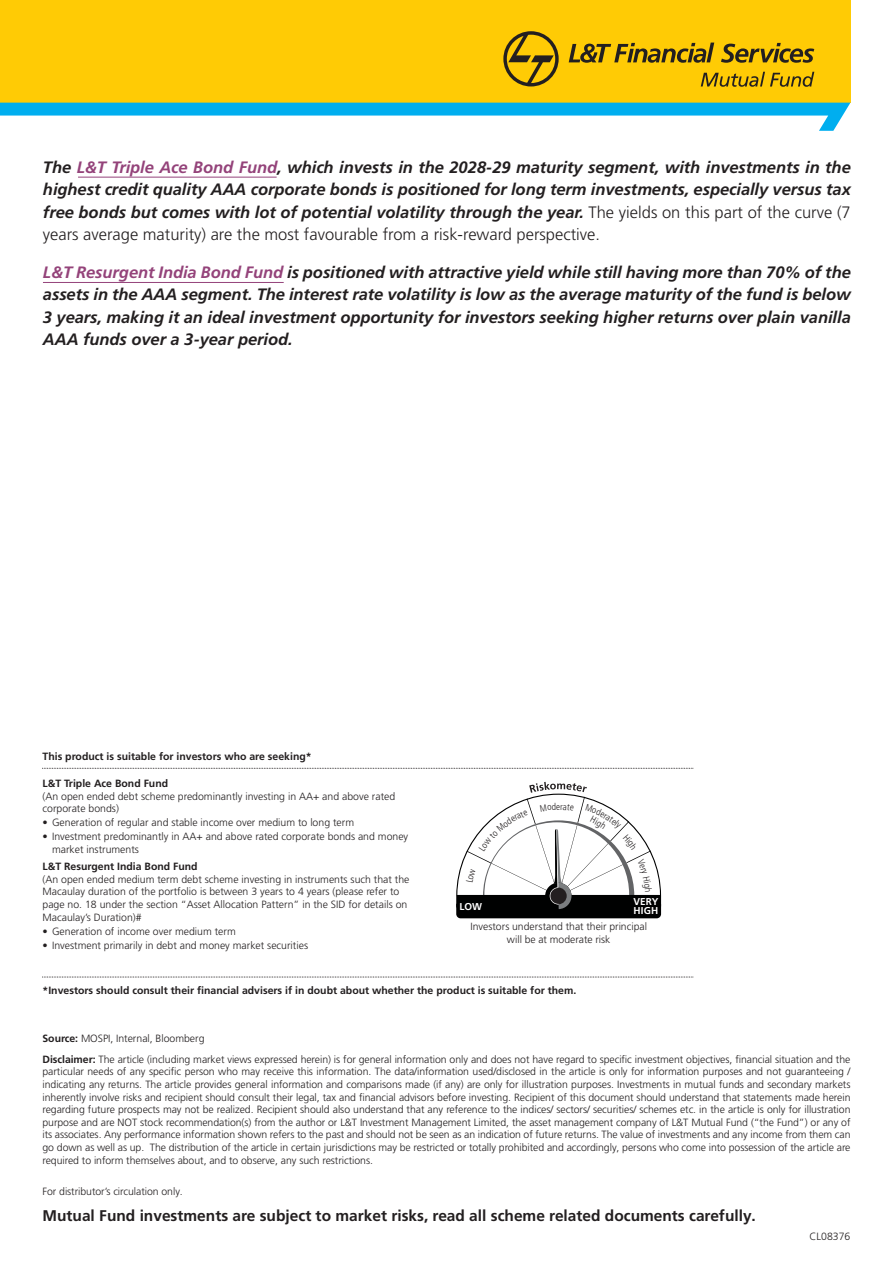
<style>
.page{position:relative;width:893px;height:1263px;background:#fff}
.page>*{position:absolute;margin:0;border:0;box-sizing:border-box;transform-origin:0 0}
.t1{font:italic 700 16.5px/22.5px "Frutiger LT Pro";letter-spacing:-.005em;color:#231f20;text-align:justify}
.t2{font:700 15.45px "Frutiger LT Pro";color:#231f20}
.t3{font:300 10.5px/12.6px "Frutiger LT Pro";color:#231f20}
.t4{font:700 10.5px "Frutiger LT Pro";color:#231f20}
.t5{font:300 10.35px/12.5px "Frutiger LT Pro";color:#231f20;text-align:center}
.t6{font:700 9.9px/9px "Frutiger LT Pro";letter-spacing:.015em;color:#fff}
.s1{color:#94437a}
.s2{font-weight:300;font-style:normal}
.s3{font-weight:700}
</style>
<div class="page">
<svg style="left:43px;top:768px;width:651px;height:1px"></svg>
<svg style="left:43px;top:977px;width:651px;height:1px"></svg>
<div style="left:0;top:0;width:850px;height:103px;background:#ffcb05"></div>
<svg style="left:0;top:103px;width:850px;height:28px"></svg>
<svg style="left:503px;top:31px;width:56px;height:55px"></svg>
<svg style="left:701px;top:72px;width:113px;height:15px"></svg>
<svg style="left:569px;top:43px;width:145px;height:20px"></svg>
<svg style="left:721px;top:43px;width:93px;height:20px"></svg>
<hr style="left:78px;top:177px;width:199px;height:1px;background:#94437a">
<hr style="left:43px;top:282px;width:241px;height:1px;background:#94437a">
<svg style="left:456px;top:782px;width:205px;height:136px"></svg>
<p class="t1" style="left:43px;top:156px;width:809px">The <span class="s1">L&amp;T Triple Ace Bond Fund</span>, which invests in the 2028-29 maturity segment, with investments in the highest credit quality AAA corporate bonds is positioned for long term investments, especially versus tax free bonds but comes with lot of potential volatility through the year. <span class="s2">The yields on this part of the curve (7 years average maturity) are the most favourable from a risk-reward perspective.</span></p>
<p class="t1" style="left:43px;top:261px;width:809px"><span class="s1">L&amp;T Resurgent India Bond Fund</span> is positioned with attractive yield while still having more than 70% of the assets in the AAA segment. The interest rate volatility is low as the average maturity of the fund is below 3 years, making it an ideal investment opportunity for investors seeking higher returns over plain vanilla AAA funds over a 3-year period.</p>
<p class="t4" style="left:43px;top:750px;width:271px">This product is suitable for investors who are seeking*</p>
<p class="t4" style="left:43px;top:777px;width:127px">L&amp;T Triple Ace Bond Fund</p>
<p class="t3" style="left:43px;top:790px;width:354px">(An open ended debt scheme predominantly investing in AA+ and above rated corporate bonds)</p>
<p class="t3" style="left:43px;top:816px;width:313px">• Generation of regular and stable income over medium to long term</p>
<p class="t3" style="left:52px;top:830px;width:358px;text-indent:-10px">• Investment predominantly in AA+ and above rated corporate bonds and money market instruments</p>
<p class="t4" style="left:43px;top:860px;width:157px">L&amp;T Resurgent India Bond Fund</p>
<p class="t3" style="left:43px;top:873px;width:368px">(An open ended medium term debt scheme investing in instruments such that the Macaulay duration of the portfolio is between 3 years to 4 years (please refer to page no. 18 under the section “Asset Allocation Pattern” in the SID for details on Macaulay’s Duration)#</p>
<p class="t3" style="left:43px;top:925px;width:195px">• Generation of income over medium term</p>
<p class="t3" style="left:43px;top:939px;width:267px">• Investment primarily in debt and money market securities</p>
<p class="t6" style="left:633px;top:897px;width:27px">VERY<br>HIGH</p>
<p class="t6" style="left:459px;top:902px;width:24px">LOW</p>
<p class="t5" style="left:470px;top:921px;width:178px">Investors understand that their principal will be at moderate risk</p>
<p class="t4" style="left:43px;top:984px;width:535px">*Investors should consult their financial advisers if in doubt about whether the product is suitable for them.</p>
<p class="t3" style="left:43px;top:1032px;width:164px"><span class="s3">Source:</span> MOSPI, Internal, Bloomberg</p>
<p class="t3" style="left:43px;top:1053px;width:809px;text-align:justify"><span class="s3">Disclaimer:</span> The article (including market views expressed herein) is for general information only and does not have regard to specific investment objectives, financial situation and the particular needs of any specific person who may receive this information. The data/information used/disclosed in the article is only for information purposes and not guaranteeing / indicating any returns. The article provides general information and comparisons made (if any) are only for illustration purposes. Investments in mutual funds and secondary markets inherently involve risks and recipient should consult their legal, tax and financial advisors before investing. Recipient of this document should understand that statements made herein regarding future prospects may not be realized. Recipient should also understand that any reference to the indices/ sectors/ securities/ schemes etc. in the article is only for illustration purpose and are NOT stock recommendation(s) from the author or L&amp;T Investment Management Limited, the asset management company of L&amp;T Mutual Fund (“the Fund”) or any of its associates. Any performance information shown refers to the past and should not be seen as an indication of future returns. The value of investments and any income from them can go down as well as up. The distribution of the article in certain jurisdictions may be restricted or totally prohibited and accordingly, persons who come into possession of the article are required to inform themselves about, and to observe, any such restrictions.</p>
<p class="t3" style="left:43px;top:1185px;width:142px">For distributor’s circulation only.</p>
<h2 class="t2" style="left:43px;top:1206px;width:715px">Mutual Fund investments are subject to market risks, read all scheme related documents carefully.</h2>
<p class="t3" style="left:810px;top:1230px;width:42px">CL08376</p>
</div>
